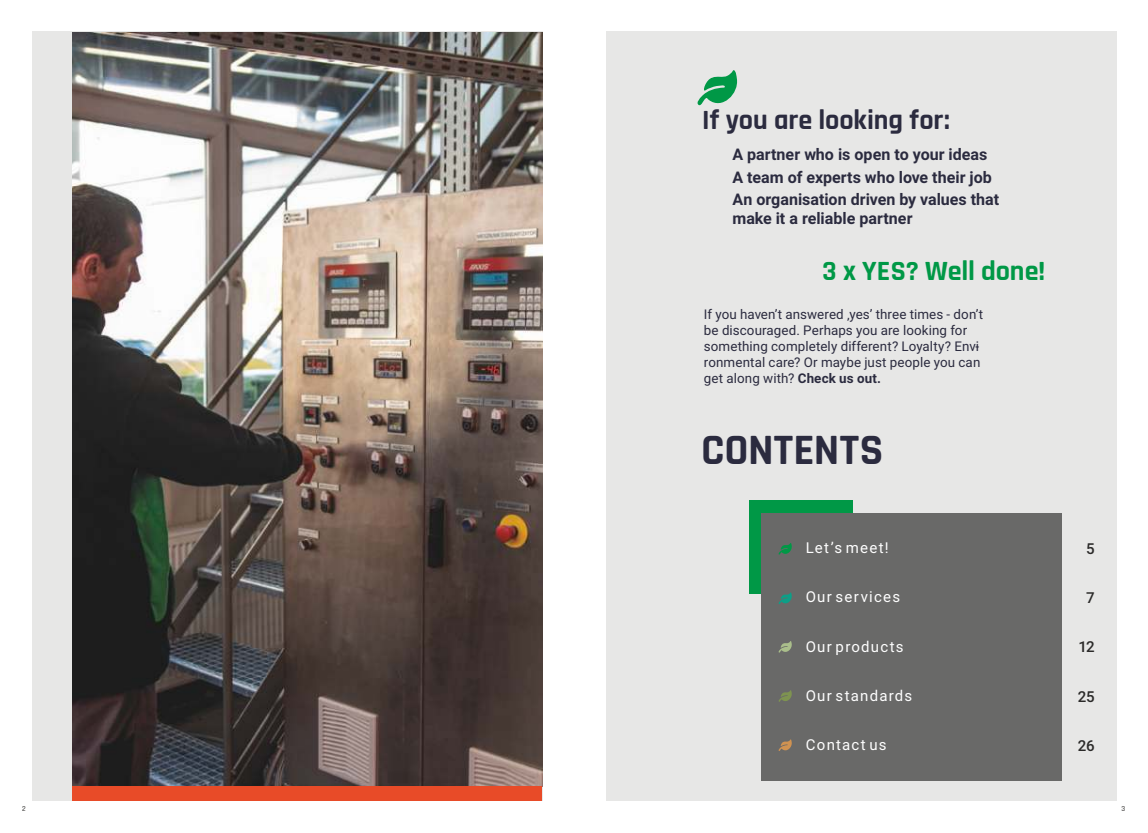
<style>
.page{position:relative;width:1148px;height:833px;background:#fff}
.page>*{position:absolute;margin:0;border:0;box-sizing:border-box;transform-origin:0 0}
.t1{font:700 43.75px "Rajdhani";letter-spacing:.005em;color:#2b2b3f}
.t2{font:700 28.12px "Rajdhani";color:#2b2b3f}
.t3{font:700 28.12px "Rajdhani";color:#009846}
.t4{font:700 16px/22.5px "Roboto";color:#2b2b3f}
.t5{font:500 15.12px "Roboto";color:#2b2a29}
.t6{font:15px "Roboto";letter-spacing:.085em;color:#fefefe}
.t7{font:13.38px/16px "Roboto";letter-spacing:.01em;color:#2b2b3f}
.t8{font:500 7.5px "Rajdhani";color:#2b2a29}
.s1{font-weight:700}
</style>
<div class="page">
<div style="left:606px;top:32px;width:510px;height:769px;background:#e7e7e6"></div>
<div style="left:32px;top:32px;width:510px;height:769px;background:#e7e7e6"></div>
<div style="left:749px;top:500px;width:103px;height:93px;background:#009846"></div>
<div style="left:761px;top:513px;width:301px;height:267px;background:#696968"></div>
<svg style="left:697px;top:70px;width:41px;height:36px"></svg>
<img style="left:73px;top:32px;width:469px;height:754px">
<div style="left:73px;top:786px;width:469px;height:15px;background:#e84b28"></div>
<svg style="left:778px;top:543px;width:14px;height:12px"></svg>
<svg style="left:778px;top:592px;width:14px;height:12px"></svg>
<svg style="left:778px;top:641px;width:14px;height:12px"></svg>
<svg style="left:779px;top:690px;width:13px;height:12px"></svg>
<svg style="left:778px;top:739px;width:14px;height:12px"></svg>
<h2 class="t2" style="left:702px;top:103px;width:249px">If you are looking for:</h2>
<p class="t4" style="left:732px;top:145px;width:268px">A partner who is open to your ideas<br>A team of experts who love their job<br>An organisation driven by values that</p>
<p class="t4" style="left:732px;top:209px;width:182px">make it a reliable partner</p>
<h2 class="t3" style="left:822px;top:253px;width:224px">3 x YES? Well done!</h2>
<p class="t7" style="left:704px;top:307px;width:280px">If you haven’t answered ‚yes’ three times - don’t be discouraged. Perhaps you are looking for something completely different? Loyalty? Env-i ronmental care? Or maybe just people you can get along with? <span class="s1">Check us out.</span></p>
<h1 class="t1" style="left:701px;top:423px;width:183px">CONTENTS</h1>
<p class="t6" style="left:805px;top:542px;width:84px">Let’s meet!</p>
<p class="t5" style="left:1086px;top:542px;width:10px">5</p>
<p class="t6" style="left:805px;top:591px;width:96px">Our services</p>
<p class="t5" style="left:1086px;top:592px;width:10px">7</p>
<p class="t6" style="left:805px;top:640px;width:99px">Our products</p>
<p class="t5" style="left:1078px;top:641px;width:18px">12</p>
<p class="t6" style="left:805px;top:689px;width:108px">Our standards</p>
<p class="t5" style="left:1077px;top:690px;width:18px">25</p>
<p class="t6" style="left:805px;top:738px;width:82px">Contact us</p>
<p class="t5" style="left:1077px;top:739px;width:18px">26</p>
<p class="t8" style="left:22px;top:804px;width:5px">2</p>
<p class="t8" style="left:1121px;top:804px;width:5px">3</p>
</div>
